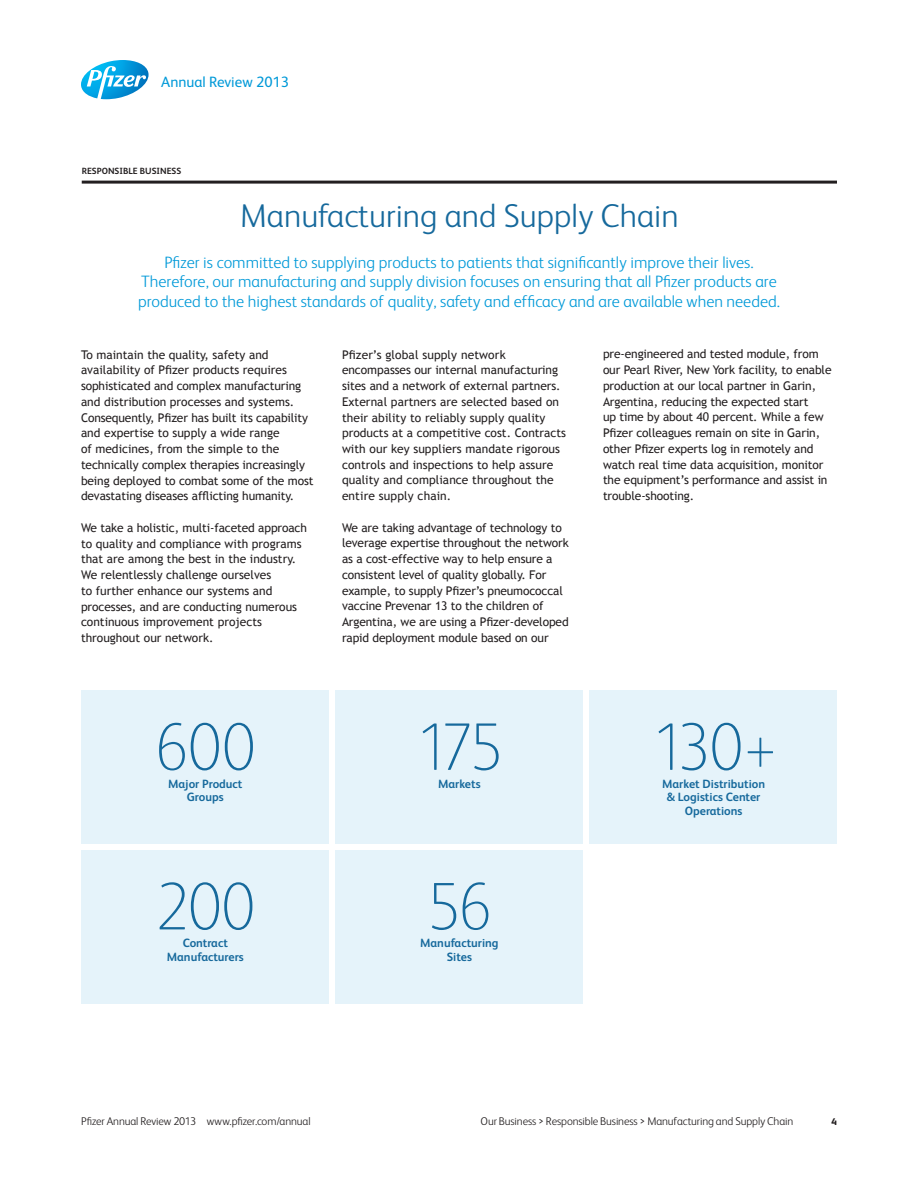
<style>
.page{position:relative;width:918px;height:1188px;background:#fff}
.page>*{position:absolute;margin:0;border:0;box-sizing:border-box;transform-origin:0 0}
.t1{font:100 67.5px "FS Albert";letter-spacing:-.045em;color:#16699c}
.t2{font:300 33px "FS Albert";color:#16699c}
.t3{font:300 16.5px/19.5px "FS Albert";color:#0099d8;text-align:center}
.t4{font:15px "FS Albert";color:#0099d8}
.t5{font:12px/15.8px "Trebuchet MS";letter-spacing:-.01em;color:#231f20}
.t6{font:700 12px/13.5px "FS Albert";color:#16699c;text-align:center}
.t7{font:300 11.25px "FS Albert";letter-spacing:-.01em;color:#231f20}
.t8{font:800 9.75px "FS Albert";color:#231f20}
.t9{font:700 9px "FS Albert";color:#231f20}
</style>
<div class="page">
<svg style="left:81px;top:60px;width:68px;height:39px"></svg>
<div style="left:81px;top:691px;width:248px;height:153px;background:#e5f3fa"></div>
<div style="left:81px;top:850px;width:248px;height:154px;background:#e5f3fa"></div>
<div style="left:335px;top:691px;width:248px;height:153px;background:#e5f3fa"></div>
<div style="left:335px;top:850px;width:248px;height:154px;background:#e5f3fa"></div>
<div style="left:589px;top:691px;width:248px;height:153px;background:#e5f3fa"></div>
<hr style="left:82px;top:181px;width:755px;height:3px;background:#231f20">
<p class="t4" style="left:161px;top:72px;width:129px">Annual Review 2013</p>
<p class="t9" style="left:82px;top:165px;width:101px">RESPONSIBLE BUSINESS</p>
<h2 class="t2" style="left:240px;top:194px;width:440px">Manufacturing and Supply Chain</h2>
<p class="t3" style="left:138px;top:252px;width:643px">Pfizer is committed to supplying products to patients that significantly improve their lives.<br>Therefore, our manufacturing and supply division focuses on ensuring that all Pfizer products are produced to the highest standards of quality, safety and efficacy and are available when needed.</p>
<p class="t5" style="left:81px;top:347px;width:234px">To maintain the quality, safety and availability of Pfizer products requires sophisticated and complex manufacturing and distribution processes and systems.<br>Consequently, Pfizer has built its capability and expertise to supply a wide range<br>of medicines, from the simple to the technically complex therapies increasingly being deployed to combat some of the most devastating diseases afflicting humanity.</p>
<p class="t5" style="left:81px;top:520px;width:228px">We take a holistic, multi-faceted approach to quality and compliance with programs that are among the best in the industry.<br>We relentlessly challenge ourselves<br>to further enhance our systems and processes, and are conducting numerous continuous improvement projects throughout our network.</p>
<p class="t5" style="left:342px;top:347px;width:226px">Pfizer’s global supply network encompasses our internal manufacturing sites and a network of external partners.<br>External partners are selected based on their ability to reliably supply quality products at a competitive cost. Contracts with our key suppliers mandate rigorous controls and inspections to help assure quality and compliance throughout the entire supply chain.</p>
<p class="t5" style="left:342px;top:520px;width:228px">We are taking advantage of technology to leverage expertise throughout the network as a cost-effective way to help ensure a consistent level of quality globally. For example, to supply Pfizer’s pneumococcal vaccine Prevenar 13 to the children of Argentina, we are using a Pfizer-developed rapid deployment module based on our</p>
<h1 class="t1" style="left:154px;top:703px;width:104px">600</h1>
<p class="t6" style="left:168px;top:777px;width:76px">Major Product<br>Groups</p>
<h1 class="t1" style="left:415px;top:703px;width:90px">175</h1>
<p class="t6" style="left:438px;top:777px;width:44px">Markets</p>
<h1 class="t1" style="left:154px;top:862px;width:103px">200</h1>
<p class="t6" style="left:167px;top:936px;width:78px">Contract<br>Manufacturers</p>
<h1 class="t1" style="left:426px;top:862px;width:69px">56</h1>
<p class="t6" style="left:420px;top:936px;width:80px">Manufacturing<br>Sites</p>
<p class="t5" style="left:603px;top:346px;width:230px">pre-engineered and tested module, from our Pearl River, New York facility, to enable production at our local partner in Garin, Argentina, reducing the expected start<br>up time by about 40 percent. While a few Pfizer colleagues remain on site in Garin, other Pfizer experts log in remotely and watch real time data acquisition, monitor the equipment’s performance and assist in trouble-shooting.</p>
<h1 class="t1" style="left:651px;top:703px;width:127px">130+</h1>
<p class="t6" style="left:662px;top:777px;width:105px">Market Distribution &amp; Logistics Center<br>Operations</p>
<p class="t7" style="left:81px;top:1114px;width:231px">Pfizer Annual Review 2013 www.pfizer.com/annual</p>
<p class="t8" style="left:831px;top:1115px;width:7px">4</p>
<p class="t7" style="left:481px;top:1114px;width:314px">Our Business &gt; Responsible Business &gt; Manufacturing and Supply Chain</p>
</div>
